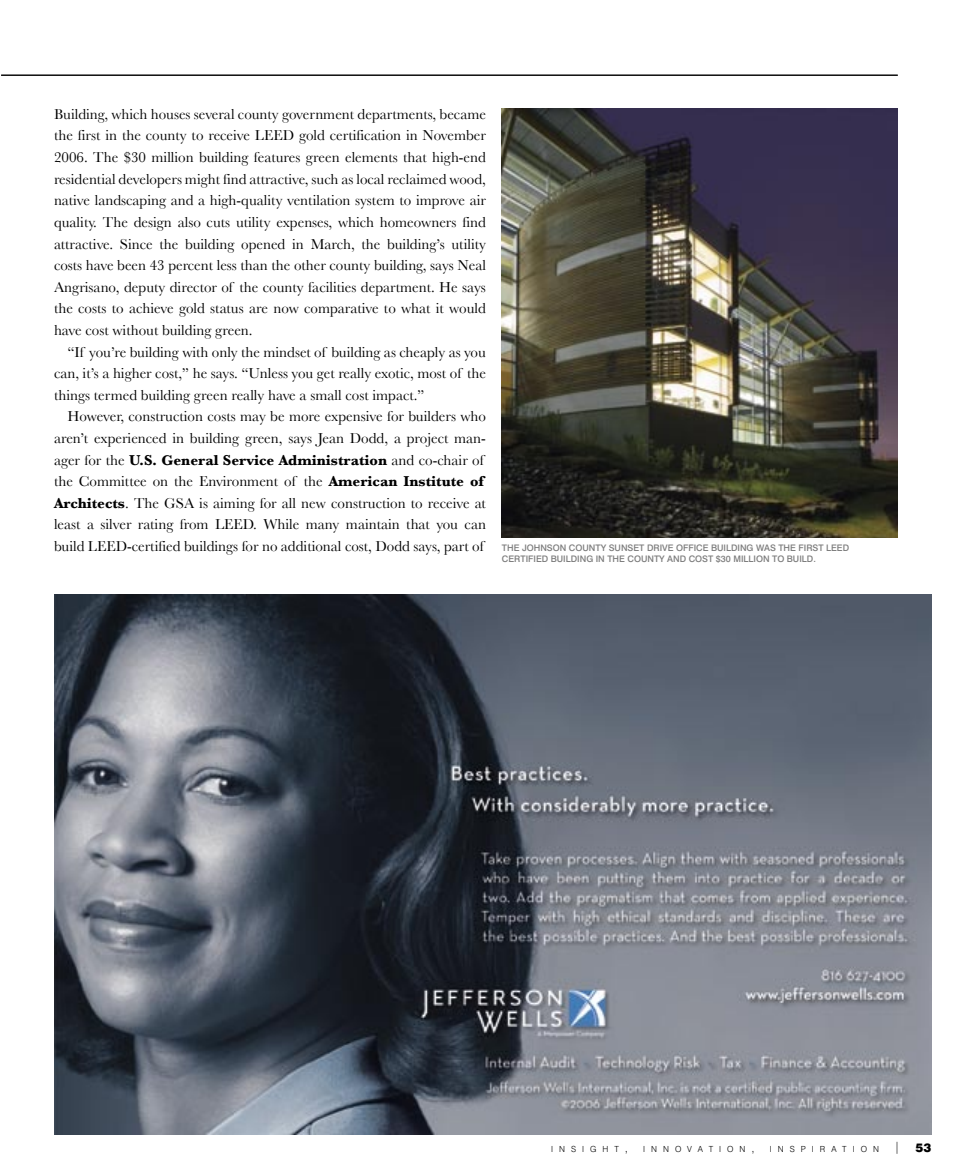
<style>
.page{position:relative;width:972px;height:1175px;background:#fff}
.page>*{position:absolute;margin:0;border:0;box-sizing:border-box;transform-origin:0 0}
.Body_Copy{font:15px/21.6px "Baskerville";color:#000;text-align:justify}
.t1{font:900 12px "Swiss 721 BT";color:#000}
.t2{font:300 12px "Swiss 721 BT";color:#000}
.OPENING_PG_Captions{font:500 9px/10.8px "Swiss 721 BT";color:#7c7c7c}
.t3{font:300 8.4px "Swiss 721 BT";letter-spacing:.715em;color:#000}
.s1{font-weight:700}
.s2{font-size:12px}
</style>
<div class="page">
<hr style="left:1px;top:75px;width:897px;height:1px;background:#000">
<img style="left:502px;top:108px;width:396px;height:429px">
<img style="left:54px;top:594px;width:878px;height:540px">
<p class="Body_Copy" style="left:54px;top:103px;width:434px">Building, which houses several county government departments, became the first in the county to receive LEED gold certification in November 2006. The $30 million building features green elements that high-end residential developers might find attractive, such as local reclaimed wood, native landscaping and a high-quality ventilation system to improve air quality. The design also cuts utility expenses, which homeowners find attractive. Since the building opened in March, the building’s utility costs have been 43 percent less than the other county building, says Neal Angrisano, deputy director of the county facilities department. He says the costs to achieve gold status are now comparative to what it would have cost without building green.</p>
<p class="Body_Copy" style="left:54px;top:341px;width:434px;text-indent:14px">“If you’re building with only the mindset of building as cheaply as you can, it’s a higher cost,” he says. “Unless you get really exotic, most of the things termed building green really have a small cost impact.”</p>
<p class="Body_Copy" style="left:54px;top:405px;width:434px;text-align:left;text-indent:14px">However, construction costs may be more expensive for builders who aren’t experienced in building green, says Jean Dodd, a project man&shy;ager for the <span class="s1">U.S. General Service Administration</span> and co-chair of the Committee on the Environment of the <span class="s1">American Institute of Architects</span>. The GSA is aiming for all new construction to receive at least a silver rating from LEED. While many maintain that you can build LEED-certified buildings for no additional cost, Dodd says, part of</p>
<p class="OPENING_PG_Captions" style="left:502px;top:542px;width:349px">THE JOHNSON COUNTY SUNSET DRIVE OFFICE BUILDING WAS THE FIRST LEED<br>CERTIFIED BUILDING IN THE COUNTY AND COST $30 MILLION TO BUILD.</p>
<p class="t3" style="left:551px;top:1144px;width:78px">INSIGHT<span class="s2">,</span></p>
<p class="t3" style="left:643px;top:1144px;width:113px">INNOVATION<span class="s2">,</span></p>
<p class="t3" style="left:770px;top:1144px;width:111px">INSPIRATION</p>
<p class="t2" style="left:894px;top:1139px;width:7px">|</p>
<p class="t1" style="left:915px;top:1140px;width:18px">53</p>
</div>
